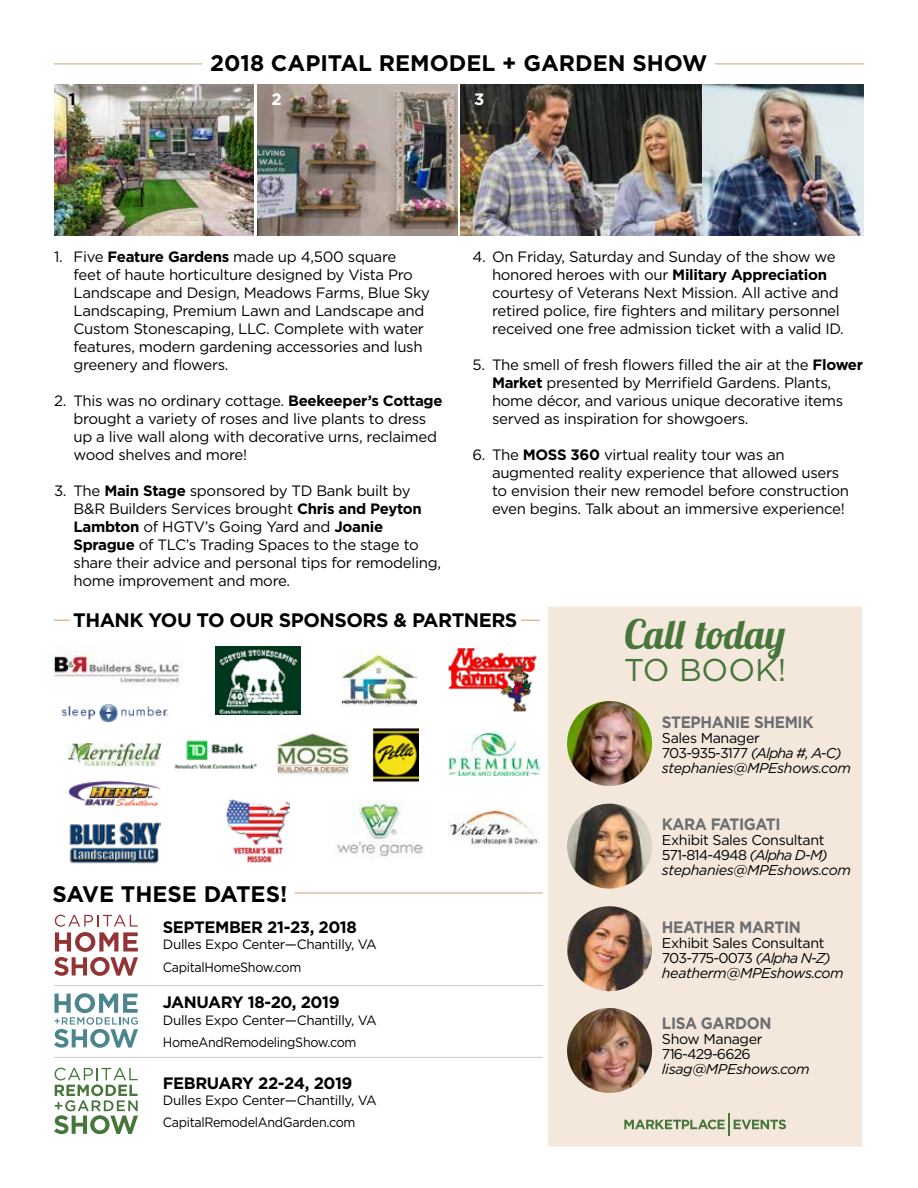
<style>
.page{position:relative;width:918px;height:1188px;background:#fff}
.page>*{position:absolute;margin:0;border:0;box-sizing:border-box;transform-origin:0 0}
.t1{font:40.5px "Lobster 1.3";color:#47763b}
.t2{font:31.5px "Gotham";color:#47763b}
.t3{font:700 22.5px "Gotham";color:#000}
.t4{font:700 19.5px "Gotham";letter-spacing:-.025em;color:#000}
.t5{font:700 16.5px "Gotham";letter-spacing:-.025em;color:#000}
.t6{font:700 16.5px "Gotham";letter-spacing:-.025em;color:#6d6e71;scale:.93 1}
.t7{font:700 16.5px "Gotham";color:#fff}
.t8{font:15px/18px "Gotham";letter-spacing:-.02em;color:#000}
.t9{font:14.25px/15px "Gotham";letter-spacing:-.025em;color:#000}
.t10{font:italic 14.25px/15px "Gotham";letter-spacing:-.025em;color:#000}
.t11{font:13.5px/22.5px "Gotham";letter-spacing:-.025em;color:#000}
.s1{font-weight:700}
.s2{font-style:normal}
.s3{font-style:italic}
</style>
<div class="page">
<img style="left:461px;top:85px;width:241px;height:150px">
<img style="left:702px;top:85px;width:162px;height:150px">
<hr style="left:54px;top:64px;width:810px;height:1px;background:#cda176">
<div style="left:202px;top:53px;width:513px;height:18px;background:#fff"></div>
<img style="left:257px;top:85px;width:200px;height:150px">
<img style="left:54px;top:85px;width:200px;height:150px">
<div style="left:547px;top:605px;width:317px;height:543px;background:#f4e8dd;border:2px solid #fff"></div>
<svg style="left:624px;top:1120px;width:101px;height:9px"></svg>
<svg style="left:734px;top:1120px;width:52px;height:9px"></svg>
<hr style="left:728px;top:1113px;width:2px;height:23px;background:#47763b">
<hr style="left:54px;top:620px;width:486px;height:1px;background:#cda176">
<div style="left:70px;top:609px;width:450px;height:20px;background:#fff"></div>
<svg style="left:54px;top:1068px;width:84px;height:66px"></svg>
<svg style="left:54px;top:915px;width:84px;height:61px"></svg>
<svg style="left:54px;top:993px;width:84px;height:55px"></svg>
<hr style="left:54px;top:985px;width:489px;height:1px;background:#c7c8ca">
<hr style="left:54px;top:1057px;width:489px;height:1px;background:#c7c8ca">
<hr style="left:54px;top:893px;width:489px;height:1px;background:#cda176">
<div style="left:45px;top:876px;width:250px;height:34px;background:#fff"></div>
<img style="left:567px;top:701px;width:85px;height:85px;border-radius:42px">
<img style="left:567px;top:906px;width:85px;height:85px;border-radius:42px">
<img style="left:567px;top:1008px;width:85px;height:85px;border-radius:42px">
<img style="left:567px;top:804px;width:85px;height:85px;border-radius:42px">
<img style="left:53px;top:652px;width:130px;height:33px">
<img style="left:69px;top:822px;width:91px;height:42px">
<img style="left:216px;top:647px;width:85px;height:67px">
<img style="left:342px;top:649px;width:75px;height:58px">
<img style="left:69px;top:782px;width:91px;height:23px">
<img style="left:448px;top:647px;width:89px;height:65px">
<img style="left:69px;top:744px;width:91px;height:22px">
<img style="left:276px;top:732px;width:74px;height:44px">
<img style="left:373px;top:728px;width:45px;height:54px">
<img style="left:448px;top:734px;width:92px;height:42px">
<img style="left:61px;top:704px;width:108px;height:19px">
<img style="left:174px;top:740px;width:83px;height:29px">
<img style="left:227px;top:799px;width:63px;height:64px">
<img style="left:337px;top:799px;width:86px;height:60px">
<img style="left:448px;top:811px;width:92px;height:35px">
<h3 class="t3" style="left:210px;top:48px;width:499px">2018 CAPITAL REMODEL + GARDEN SHOW</h3>
<p class="t5" style="left:69px;top:88px;width:8px">1</p>
<p class="t7" style="left:272px;top:88px;width:12px">2</p>
<p class="t7" style="left:474px;top:88px;width:12px">3</p>
<p class="t8" style="left:74px;top:247px;width:358px;text-indent:-20px">1. Five <span class="s1">Feature Gardens</span> made up 4,500 square<br>feet of haute horticulture designed by Vista Pro Landscape and Design, Meadows Farms, Blue Sky Landscaping, Premium Lawn and Landscape and Custom Stonescaping, LLC. Complete with water features, modern gardening accessories and lush greenery and flowers.</p>
<p class="t8" style="left:74px;top:391px;width:371px;text-indent:-19px">2. This was no ordinary cottage. <span class="s1">Beekeeper’s Cottage </span>brought a variety of roses and live plants to dress up a live wall along with decorative urns, reclaimed wood shelves and more!</p>
<p class="t8" style="left:74px;top:481px;width:369px;text-indent:-19px">3. The <span class="s1">Main Stage</span> sponsored by TD Bank built by B&amp;R Builders Services brought <span class="s1">Chris and Peyton Lambton</span> of HGTV’s Going Yard and <span class="s1">Joanie Sprague</span> of TLC’s Trading Spaces to the stage to share their advice and personal tips for remodeling, home improvement and more.</p>
<p class="t8" style="left:492px;top:247px;width:353px;text-indent:-20px">4. On Friday, Saturday and Sunday of the show we honored heroes with our <span class="s1">Military Appreciation </span>courtesy of Veterans Next Mission. All active and retired police, fire fighters and military personnel received one free admission ticket with a valid ID.</p>
<p class="t8" style="left:492px;top:355px;width:373px;text-indent:-20px">5. The smell of fresh flowers filled the air at the <span class="s1">Flower Market</span> presented by Merrifield Gardens. Plants, home décor, and various unique decorative items served as inspiration for showgoers.</p>
<p class="t8" style="left:492px;top:445px;width:359px;text-indent:-20px">6. The <span class="s1">MOSS 360</span> virtual reality tour was an augmented reality experience that allowed users to envision their new remodel before construction even begins. Talk about an immersive experience!</p>
<h3 class="t4" style="left:73px;top:607px;width:446px">THANK YOU TO OUR SPONSORS &amp; PARTNERS</h3>
<h1 class="t1" style="left:625px;top:609px;width:163px">Call today</h1>
<h2 class="t2" style="left:624px;top:650px;width:164px">TO BOOK!</h2>
<p class="t6" style="left:662px;top:711px;width:165px">STEPHANIE SHEMIK</p>
<p class="t10" style="left:662px;top:730px;width:191px"><span class="s2">Sales Manager<br>703-935-3177</span> (Alpha #, A-C) stephanies@MPEshows.com</p>
<h3 class="t3" style="left:53px;top:879px;width:236px">SAVE THESE DATES!</h3>
<p class="t5" style="left:163px;top:916px;width:196px">SEPTEMBER 21-23, 2018</p>
<p class="t11" style="left:163px;top:933px;width:216px">Dulles Expo Center—Chantilly, VA<br>CapitalHomeShow.com</p>
<p class="t5" style="left:163px;top:992px;width:178px">JANUARY 18-20, 2019</p>
<p class="t11" style="left:163px;top:1008px;width:216px">Dulles Expo Center—Chantilly, VA<br>HomeAndRemodelingShow.com</p>
<p class="t5" style="left:163px;top:1072px;width:191px">FEBRUARY 22-24, 2019</p>
<p class="t11" style="left:163px;top:1089px;width:216px">Dulles Expo Center—Chantilly, VA<br>CapitalRemodelAndGarden.com</p>
<p class="t6" style="left:662px;top:813px;width:129px">KARA FATIGATI</p>
<p class="t9" style="left:662px;top:832px;width:191px">Exhibit Sales Consultant<br>571-814-4948 <span class="s3">(Alpha D-M) stephanies@MPEshows.com</span></p>
<p class="t6" style="left:662px;top:916px;width:151px">HEATHER MARTIN</p>
<p class="t9" style="left:662px;top:935px;width:183px">Exhibit Sales Consultant<br>703-775-0073 <span class="s3">(Alpha N-Z) heatherm@MPEshows.com</span></p>
<p class="t6" style="left:662px;top:1012px;width:119px">LISA GARDON</p>
<p class="t9" style="left:662px;top:1031px;width:102px">Show Manager<br>716-429-6626</p>
<p class="t10" style="left:662px;top:1061px;width:149px">lisag@MPEshows.com</p>
</div>
